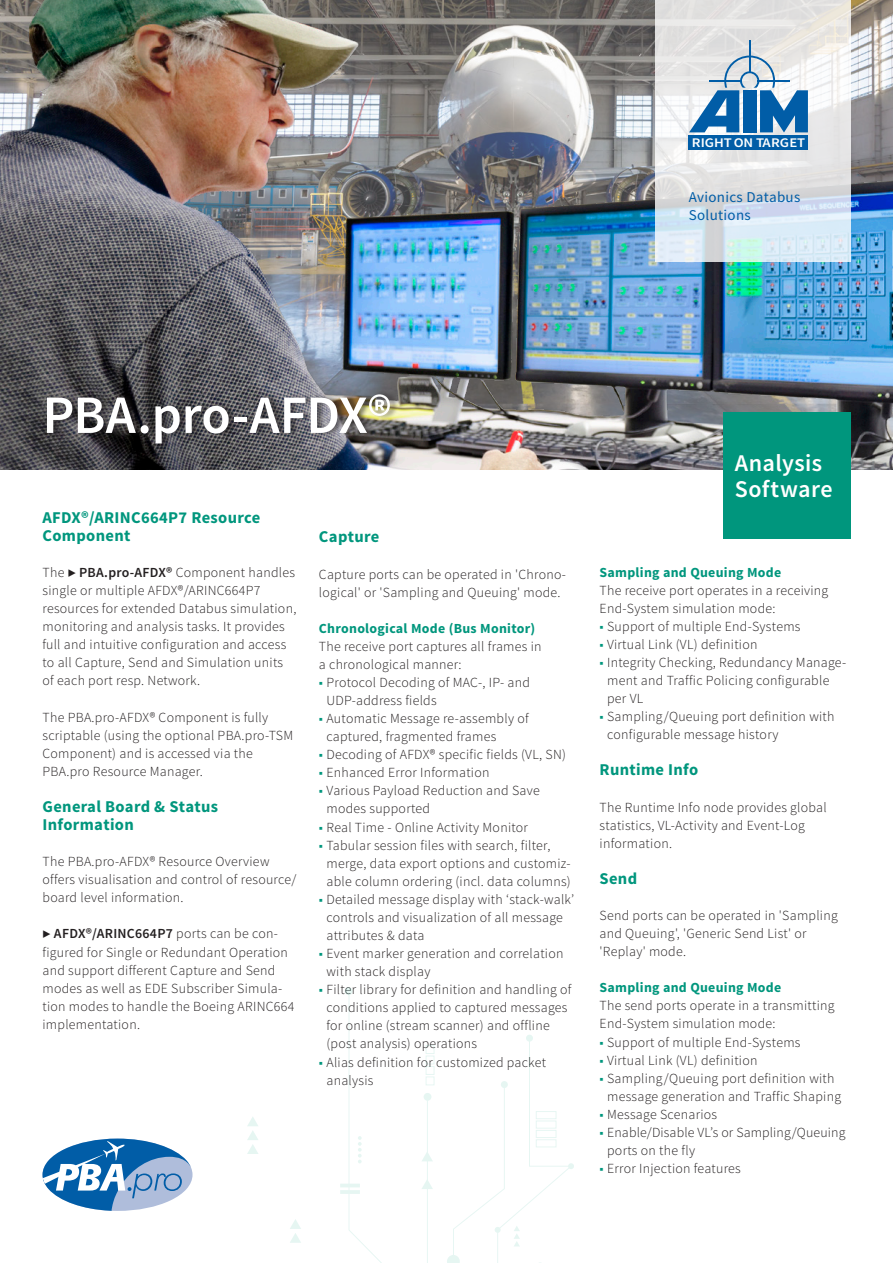
<style>
.page{position:relative;width:893px;height:1263px;background:#fff}
.page>*{position:absolute;margin:0;border:0;box-sizing:border-box;transform-origin:0 0}
.AIM_Head_Produkt{font:600 54px "Source Sans Pro";letter-spacing:-.01em;color:#fff}
.AIM_Subhead___Abstan{font:600 24px "Source Sans Pro";letter-spacing:.015em;color:#fff}
.AIM_Prodblattr_Subhe{font:700 16.5px/18px "Source Sans Pro";letter-spacing:.02em;color:#00967d}
.AIM_Copy_Sub{font:700 16.5px "Source Sans Pro";letter-spacing:.02em;color:#00967d}
.AIM_Copy{font:15px "Source Sans Pro";letter-spacing:.02em;color:#015da7}
.AIM_Copy-2{font:300 13.8px/18px "Source Sans Pro";letter-spacing:.02em;color:#231f20}
.AIM_Copy_Sub-2{font:300 13.8px/18px "Source Sans Pro";letter-spacing:.02em;color:#231f20}
.AIM_Copy_Sub-3{font:700 13.8px "Source Sans Pro";letter-spacing:.02em;color:#00967d}
.t1{font:600 13.2px "Source Sans Pro";color:#fff;scale:1.12 1}
.s1{font-weight:600}
.s2{font-weight:400;color:#00967d}
</style>
<div class="page">
<img style="left:0;top:0;width:893px;height:470px">
<svg style="left:655px;top:0;width:195px;height:261px;background:#e1e5e8"></svg>
<div style="left:689px;top:136px;width:119px;height:14px;background:#015da7"></div>
<hr style="left:749px;top:40px;width:2px;height:33px;background:#015da7">
<svg style="left:689px;top:56px;width:119px;height:77px"></svg>
<svg style="left:43px;top:1138px;width:150px;height:73px"></svg>
<div style="left:47px;top:390px;width:352px;height:57px;background:#231f20;opacity:.57"></div>
<svg style="left:422px;top:1045px;width:13px;height:218px"></svg>
<div style="left:424px;top:1093px;width:7px;height:8px;border:2px solid #00a484;border-radius:50%"></div>
<hr style="left:340px;top:1190px;width:20px;height:4px;background:#e8f6f3">
<svg style="left:340px;top:1184px;width:6px;height:3px"></svg>
<div style="left:345px;top:987px;width:8px;height:8px;border:2px solid #00a484;border-radius:50%"></div>
<svg style="left:346px;top:988px;width:36px;height:275px"></svg>
<div style="left:526px;top:1035px;width:7px;height:7px;background:#e6f6f2;border-radius:50%"></div>
<svg style="left:447px;top:1041px;width:127px;height:222px"></svg>
<svg style="left:290px;top:1219px;width:11px;height:24px"></svg>
<svg style="left:247px;top:1117px;width:11px;height:37px"></svg>
<div style="left:723px;top:413px;width:127px;height:126px;background:#00967d"></div>
<p class="t1" style="left:692px;top:135px;width:103px">RIGHT ON TARGET</p>
<p class="AIM_Copy" style="left:689px;top:188px;width:113px">Avionics Databus</p>
<p class="AIM_Copy" style="left:689px;top:206px;width:63px">Solutions</p>
<p class="AIM_Head_Produkt" style="left:43px;top:381px;width:350px">PBA.pro-AFDX®</p>
<p class="AIM_Prodblattr_Subhe" style="left:43px;top:509px;width:219px">AFDX®/ARINC664P7 Resource<br>Component</p>
<p class="AIM_Copy_Sub-2" style="left:43px;top:563px;width:255px">The <span class="s1">▶ PBA.pro-AFDX®</span> Component handles single or multiple AFDX®/ARINC664P7 resources for extended Databus simulation, monitoring and analysis tasks. It provides full and intuitive configuration and access to all Capture, Send and Simulation units of each port resp. Network.</p>
<p class="AIM_Copy_Sub-2" style="left:43px;top:708px;width:252px">The PBA.pro-AFDX® Component is fully scriptable (using the optional PBA.pro-TSM Component) and is accessed via the PBA.pro Resource Manager.</p>
<p class="AIM_Prodblattr_Subhe" style="left:43px;top:798px;width:177px">General Board &amp; Status<br>Information</p>
<p class="AIM_Copy-2" style="left:43px;top:853px;width:255px">The PBA.pro-AFDX® Resource Overview offers visualisation and control of resource/ board level information.</p>
<p class="AIM_Copy-2" style="left:43px;top:925px;width:253px"><span class="s1">▶ AFDX®/ARINC664P7</span> ports can be con&shy;figured for Single or Redundant Operation and support different Capture and Send modes as well as EDE Subscriber Simula&shy;tion modes to handle the Boeing ARINC664 implementation.</p>
<p class="AIM_Prodblattr_Subhe" style="left:319px;top:528px;width:62px">Capture</p>
<p class="AIM_Copy-2" style="left:319px;top:565px;width:249px">Capture ports can be operated in 'Chrono&shy;logical' or 'Sampling and Queuing' mode.</p>
<p class="AIM_Copy_Sub-3" style="left:319px;top:619px;width:218px">Chronological Mode (Bus Monitor)</p>
<p class="AIM_Copy-2" style="left:319px;top:637px;width:224px">The receive port captures all frames in a chronological manner:</p>
<p class="AIM_Copy-2" style="left:326px;top:673px;width:205px;text-indent:-8px"><span class="s2">■</span> Protocol Decoding of MAC-, IP- and<br>UDP-address fields</p>
<p class="AIM_Copy-2" style="left:326px;top:710px;width:204px;text-indent:-8px"><span class="s2">■</span> Automatic Message re-assembly of captured, fragmented frames</p>
<p class="AIM_Copy-2" style="left:319px;top:746px;width:249px"><span class="s2">■</span> Decoding of AFDX® specific fields (VL, SN)</p>
<p class="AIM_Copy-2" style="left:319px;top:764px;width:172px"><span class="s2">■</span> Enhanced Error Information</p>
<p class="AIM_Copy-2" style="left:326px;top:782px;width:215px;text-indent:-8px"><span class="s2">■</span> Various Payload Reduction and Save modes supported</p>
<p class="AIM_Copy-2" style="left:319px;top:818px;width:211px"><span class="s2">■</span> Real Time - Online Activity Monitor</p>
<p class="AIM_Copy-2" style="left:326px;top:836px;width:246px;text-indent:-8px"><span class="s2">■</span> Tabular session files with search, filter, merge, data export options and customiz&shy;able column ordering (incl. data columns)</p>
<p class="AIM_Copy-2" style="left:326px;top:890px;width:249px;text-indent:-8px"><span class="s2">■</span> Detailed message display with ‘stack-walk’ controls and visualization of all message attributes &amp; data</p>
<p class="AIM_Copy-2" style="left:326px;top:944px;width:238px;text-indent:-8px"><span class="s2">■</span> Event marker generation and correlation with stack display</p>
<p class="AIM_Copy-2" style="left:326px;top:981px;width:246px;text-indent:-8px"><span class="s2">■</span> Filter library for definition and handling of conditions applied to captured messages for online (stream scanner) and offline (post analysis) operations</p>
<p class="AIM_Copy-2" style="left:326px;top:1053px;width:221px;text-indent:-8px"><span class="s2">■</span> Alias definition for customized packet analysis</p>
<p class="AIM_Subhead___Abstan" style="left:735px;top:448px;width:89px">Analysis</p>
<p class="AIM_Subhead___Abstan" style="left:735px;top:473px;width:99px">Software</p>
<p class="AIM_Copy_Sub-3" style="left:600px;top:563px;width:183px">Sampling and Queuing Mode</p>
<p class="AIM_Copy_Sub-2" style="left:600px;top:581px;width:230px">The receive port operates in a receiving<br>End-System simulation mode:</p>
<p class="AIM_Copy-2" style="left:600px;top:617px;width:202px"><span class="s2">■</span> Support of multiple End-Systems</p>
<p class="AIM_Copy-2" style="left:600px;top:635px;width:159px"><span class="s2">■</span> Virtual Link (VL) definition</p>
<p class="AIM_Copy-2" style="left:607px;top:653px;width:241px;text-indent:-8px"><span class="s2">■</span> Integrity Checking, Redundancy Manage&shy;ment and Traffic Policing configurable per VL</p>
<p class="AIM_Copy-2" style="left:607px;top:708px;width:229px;text-indent:-8px"><span class="s2">■</span> Sampling/Queuing port definition with configurable message history</p>
<p class="AIM_Copy_Sub" style="left:600px;top:759px;width:100px">Runtime Info</p>
<p class="AIM_Copy-2" style="left:600px;top:798px;width:229px">The Runtime Info node provides global statistics, VL-Activity and Event-Log information.</p>
<p class="AIM_Prodblattr_Subhe" style="left:600px;top:870px;width:39px">Send</p>
<p class="AIM_Copy-2" style="left:600px;top:906px;width:240px">Send ports can be operated in 'Sampling and Queuing', 'Generic Send List' or 'Replay' mode.</p>
<p class="AIM_Copy_Sub-3" style="left:600px;top:979px;width:183px">Sampling and Queuing Mode</p>
<p class="AIM_Copy_Sub-2" style="left:600px;top:997px;width:237px">The send ports operate in a transmitting<br>End-System simulation mode:</p>
<p class="AIM_Copy-2" style="left:600px;top:1033px;width:202px"><span class="s2">■</span> Support of multiple End-Systems</p>
<p class="AIM_Copy-2" style="left:600px;top:1051px;width:159px"><span class="s2">■</span> Virtual Link (VL) definition</p>
<p class="AIM_Copy-2" style="left:600px;top:1069px;width:243px;text-align:center"><span class="s2">■</span> Sampling/Queuing port definition with message generation and Traffic Shaping</p>
<p class="AIM_Copy-2" style="left:600px;top:1105px;width:119px"><span class="s2">■</span> Message Scenarios</p>
<p class="AIM_Copy-2" style="left:607px;top:1123px;width:240px;text-indent:-8px"><span class="s2">■</span> Enable/Disable VL’s or Sampling/Queuing ports on the fly</p>
<p class="AIM_Copy-2" style="left:600px;top:1159px;width:143px"><span class="s2">■</span> Error Injection features</p>
</div>
